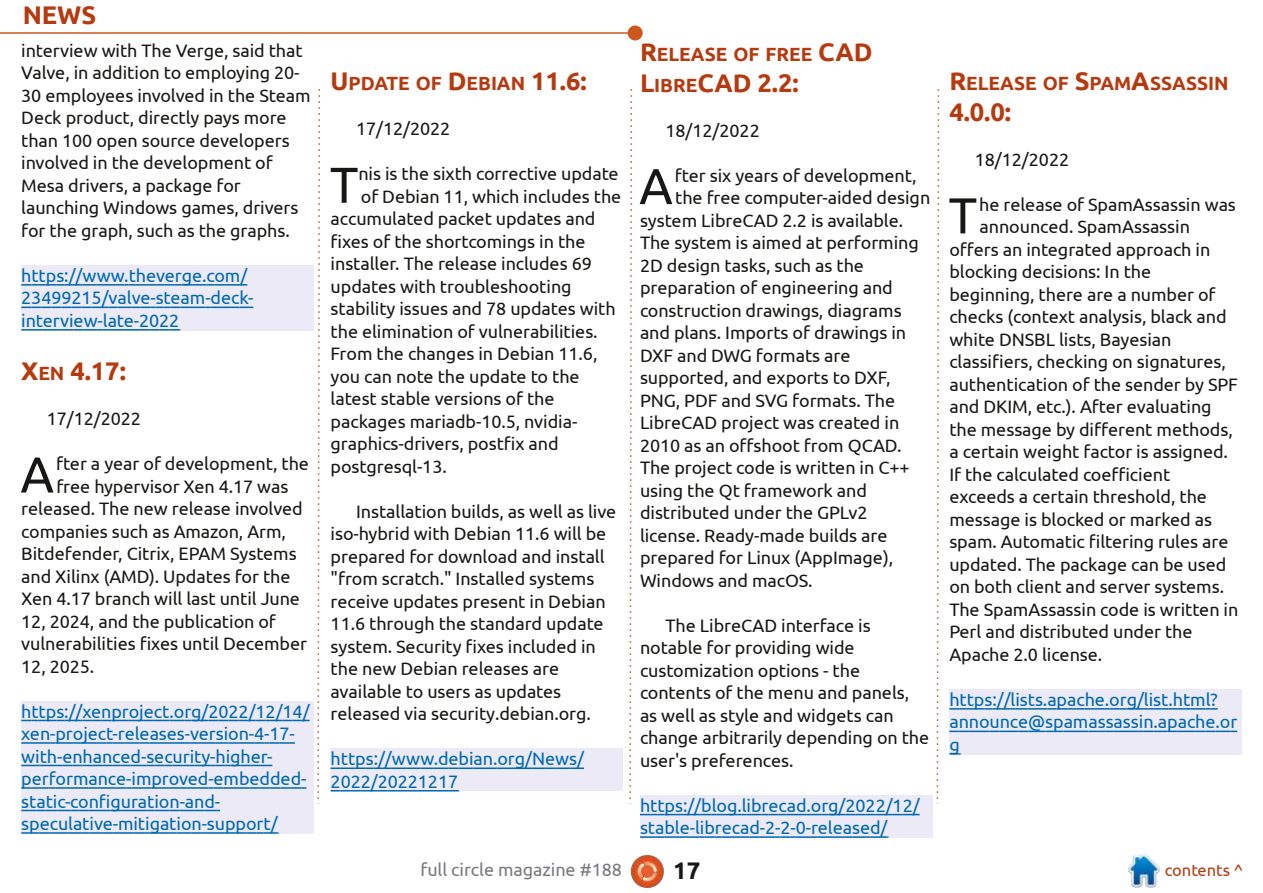
<style>
.page{position:relative;width:1263px;height:893px;background:#fff}
.page>*{position:absolute;margin:0;border:0;box-sizing:border-box;transform-origin:0 0}
.t1{font:50.4px "Ubuntu";color:#181715}
.t2{font:700 25.5px "Ubuntu";color:#b53a10}
.t3{font:700 24px "Ubuntu";color:#181715}
.t4{font:700 19.2px "Ubuntu";letter-spacing:-.005em;color:#b53a10}
.t5{font:18px/22.5px "Ubuntu";letter-spacing:-.005em;color:#181715}
.t6{font:18px/22.5px "Ubuntu";letter-spacing:-.005em;color:#0068b2}
.t7{font:18px "Ubuntu";letter-spacing:-.005em;color:#79797f}
.t8{font:16.5px "Ubuntu";letter-spacing:-.005em;color:#b53a10}
.s1{font-size:19.2px}
.s2{font-size:25.5px}
</style>
<div class="page">
<img style="left:631px;top:855px;width:33px;height:33px">
<img style="left:1128px;top:855px;width:32px;height:32px">
<hr style="left:0;top:32px;width:635px;height:2px;background:#cd581e">
<div style="left:628px;top:25px;width:15px;height:15px;background:#cd581e;border-radius:50%"></div>
<svg style="left:629px;top:89px;width:4px;height:715px"></svg>
<svg style="left:317px;top:89px;width:3px;height:715px"></svg>
<svg style="left:936px;top:89px;width:4px;height:715px"></svg>
<div style="left:21px;top:265px;width:293px;height:65px;background:#ebeaf6"></div>
<div style="left:21px;top:701px;width:293px;height:132px;background:#ebeaf6"></div>
<div style="left:331px;top:749px;width:292px;height:42px;background:#ebeaf6"></div>
<div style="left:640px;top:795px;width:292px;height:43px;background:#ebeaf6"></div>
<div style="left:949px;top:689px;width:293px;height:65px;background:#ebeaf6"></div>
<svg style="left:21px;top:284px;width:226px;height:2px"></svg>
<svg style="left:21px;top:307px;width:232px;height:1px"></svg>
<svg style="left:21px;top:329px;width:159px;height:2px"></svg>
<svg style="left:21px;top:720px;width:289px;height:1px"></svg>
<svg style="left:21px;top:742px;width:274px;height:2px"></svg>
<svg style="left:21px;top:765px;width:251px;height:1px"></svg>
<svg style="left:21px;top:787px;width:285px;height:2px"></svg>
<svg style="left:21px;top:810px;width:199px;height:1px"></svg>
<svg style="left:21px;top:832px;width:258px;height:2px"></svg>
<svg style="left:331px;top:767px;width:253px;height:2px"></svg>
<svg style="left:331px;top:790px;width:128px;height:1px"></svg>
<svg style="left:640px;top:814px;width:280px;height:1px"></svg>
<svg style="left:640px;top:836px;width:248px;height:2px"></svg>
<svg style="left:949px;top:708px;width:269px;height:2px"></svg>
<svg style="left:949px;top:731px;width:288px;height:1px"></svg>
<svg style="left:949px;top:753px;width:12px;height:2px"></svg>
<h2 class="t2" style="left:23px;top:0;width:75px">NEWS</h2>
<p class="t5" style="left:21px;top:39px;width:291px">interview with The Verge, said that<br>Valve, in addition to employing 20-<br>30 employees involved in the Steam<br>Deck product, directly pays more than 100 open source developers involved in the development of<br>Mesa drivers, a package for launching Windows games, drivers for the graph, such as the graphs.</p>
<p class="t6" style="left:21px;top:264px;width:234px">https://www.theverge.com/<br>23499215/valve-steam-deck&shy;interview-late-2022</p>
<h2 class="t2" style="left:21px;top:356px;width:106px">X<span class="s1">EN</span> 4.17:</h2>
<p class="t5" style="left:47px;top:407px;width:96px">17/12/2022</p>
<h1 class="t1" style="left:21px;top:446px;width:35px">A</h1>
<p class="t5" style="left:56px;top:452px;width:254px">fter a year of development, the</p>
<p class="t5" style="left:56px;top:475px;width:234px">free hypervisor Xen 4.17 was</p>
<p class="t5" style="left:21px;top:497px;width:283px">released. The new release involved</p>
<p class="t5" style="left:21px;top:520px;width:266px">companies such as Amazon, Arm,</p>
<p class="t5" style="left:21px;top:542px;width:277px">Bitdefender, Citrix, EPAM Systems</p>
<p class="t5" style="left:21px;top:565px;width:271px">and Xilinx (AMD). Updates for the</p>
<p class="t5" style="left:21px;top:587px;width:280px">Xen 4.17 branch will last until June</p>
<p class="t5" style="left:21px;top:610px;width:256px">12, 2024, and the publication of</p>
<p class="t5" style="left:21px;top:632px;width:287px">vulnerabilities fixes until December</p>
<p class="t5" style="left:21px;top:655px;width:75px">12, 2025.</p>
<p class="t6" style="left:21px;top:700px;width:290px">https://xenproject.org/2022/12/14/ xen-project-releases-version-4-17- with-enhanced-security-higher&shy;performance-improved-embedded&shy;static-configuration-and&shy;speculative-mitigation-support/</p>
<p class="t4" style="left:331px;top:72px;width:258px"><span class="s2">U</span>PDATE OF <span class="s2">D</span>EBIAN <span class="s2">11.6:</span></p>
<p class="t5" style="left:356px;top:117px;width:96px">17/12/2022</p>
<h1 class="t1" style="left:330px;top:156px;width:30px">T</h1>
<p class="t5" style="left:358px;top:162px;width:262px">nis is the sixth corrective update</p>
<p class="t5" style="left:361px;top:185px;width:262px">of Debian 11, which includes the</p>
<p class="t5" style="left:331px;top:207px;width:266px">accumulated packet updates and</p>
<p class="t5" style="left:331px;top:230px;width:256px">fixes of the shortcomings in the</p>
<p class="t5" style="left:331px;top:252px;width:263px">installer. The release includes 69</p>
<p class="t5" style="left:331px;top:275px;width:242px">updates with troubleshooting</p>
<p class="t5" style="left:331px;top:297px;width:287px">stability issues and 78 updates with</p>
<p class="t5" style="left:331px;top:320px;width:269px">the elimination of vulnerabilities.</p>
<p class="t5" style="left:331px;top:342px;width:268px">From the changes in Debian 11.6,</p>
<p class="t5" style="left:331px;top:365px;width:251px">you can note the update to the</p>
<p class="t5" style="left:331px;top:387px;width:225px">latest stable versions of the</p>
<p class="t5" style="left:331px;top:410px;width:248px">packages mariadb-10.5, nvidia-</p>
<p class="t5" style="left:331px;top:432px;width:230px">graphics-drivers, postfix and</p>
<p class="t5" style="left:331px;top:455px;width:118px">postgresql-13.</p>
<p class="t5" style="left:331px;top:500px;width:287px;text-indent:26px">Installation builds, as well as live iso-hybrid with Debian 11.6 will be prepared for download and install "from scratch." Installed systems receive updates present in Debian 11.6 through the standard update system. Security fixes included in the new Debian releases are available to users as updates released via security.debian.org.</p>
<p class="t6" style="left:331px;top:747px;width:255px">https://www.debian.org/News/<br>2022/20221217</p>
<p class="t4" style="left:640px;top:43px;width:234px"><span class="s2">R</span>ELEASE OF FREE <span class="s2">CAD</span></p>
<h2 class="t2" style="left:640px;top:68px;width:160px">L<span class="s1">IBRE</span>CAD 2.2:</h2>
<p class="t5" style="left:665px;top:119px;width:96px">18/12/2022</p>
<h1 class="t1" style="left:639px;top:157px;width:35px">A</h1>
<p class="t5" style="left:675px;top:164px;width:243px">fter six years of development,</p>
<p class="t5" style="left:675px;top:186px;width:257px">the free computer-aided design</p>
<p class="t5" style="left:640px;top:209px;width:265px">system LibreCAD 2.2 is available.</p>
<p class="t5" style="left:640px;top:231px;width:280px">The system is aimed at performing</p>
<p class="t5" style="left:640px;top:254px;width:225px">2D design tasks, such as the</p>
<p class="t5" style="left:640px;top:276px;width:254px">preparation of engineering and</p>
<p class="t5" style="left:640px;top:299px;width:263px">construction drawings, diagrams</p>
<p class="t5" style="left:640px;top:321px;width:268px">and plans. Imports of drawings in</p>
<p class="t5" style="left:640px;top:344px;width:212px">DXF and DWG formats are</p>
<p class="t5" style="left:640px;top:366px;width:252px">supported, and exports to DXF,</p>
<p class="t5" style="left:640px;top:389px;width:257px">PNG, PDF and SVG formats. The</p>
<p class="t5" style="left:640px;top:411px;width:261px">LibreCAD project was created in</p>
<p class="t5" style="left:640px;top:434px;width:263px">2010 as an offshoot from QCAD.</p>
<p class="t5" style="left:640px;top:456px;width:271px">The project code is written in C++</p>
<p class="t5" style="left:640px;top:479px;width:229px">using the Qt framework and</p>
<p class="t5" style="left:640px;top:501px;width:229px">distributed under the GPLv2</p>
<p class="t5" style="left:640px;top:524px;width:249px">license. Ready-made builds are</p>
<p class="t5" style="left:640px;top:546px;width:255px">prepared for Linux (AppImage),</p>
<p class="t5" style="left:640px;top:569px;width:174px">Windows and macOS.</p>
<p class="t5" style="left:640px;top:614px;width:291px;text-indent:26px">The LibreCAD interface is notable for providing wide customization options - the contents of the menu and panels, as well as style and widgets can change arbitrarily depending on the user's preferences.</p>
<p class="t6" style="left:640px;top:794px;width:281px">https://blog.librecad.org/2022/12/ stable-librecad-2-2-0-released/</p>
<p class="t4" style="left:949px;top:72px;width:281px"><span class="s2">R</span>ELEASE OF <span class="s2">S</span>PAM<span class="s2">A</span>SSASSIN</p>
<h2 class="t2" style="left:949px;top:97px;width:63px">4.0.0:</h2>
<p class="t5" style="left:975px;top:148px;width:96px">18/12/2022</p>
<h1 class="t1" style="left:949px;top:186px;width:30px">T</h1>
<p class="t5" style="left:979px;top:193px;width:258px">he release of SpamAssassin was</p>
<p class="t5" style="left:979px;top:215px;width:212px">announced. SpamAssassin</p>
<p class="t5" style="left:949px;top:238px;width:262px">offers an integrated approach in</p>
<p class="t5" style="left:949px;top:260px;width:203px">blocking decisions: In the</p>
<p class="t5" style="left:949px;top:283px;width:268px">beginning, there are a number of</p>
<p class="t5" style="left:949px;top:305px;width:279px">checks (context analysis, black and</p>
<p class="t5" style="left:949px;top:328px;width:224px">white DNSBL lists, Bayesian</p>
<p class="t5" style="left:949px;top:350px;width:278px">classifiers, checking on signatures,</p>
<p class="t5" style="left:949px;top:373px;width:290px">authentication of the sender by SPF</p>
<p class="t5" style="left:949px;top:395px;width:264px">and DKIM, etc.). After evaluating</p>
<p class="t5" style="left:949px;top:418px;width:285px">the message by different methods,</p>
<p class="t5" style="left:949px;top:440px;width:280px">a certain weight factor is assigned.</p>
<p class="t5" style="left:949px;top:463px;width:222px">If the calculated coefficient</p>
<p class="t5" style="left:949px;top:485px;width:259px">exceeds a certain threshold, the</p>
<p class="t5" style="left:949px;top:508px;width:264px">message is blocked or marked as</p>
<p class="t5" style="left:949px;top:530px;width:281px">spam. Automatic filtering rules are</p>
<p class="t5" style="left:949px;top:553px;width:279px">updated. The package can be used</p>
<p class="t5" style="left:949px;top:575px;width:276px">on both client and server systems.</p>
<p class="t5" style="left:949px;top:598px;width:291px">The SpamAssassin code is written in</p>
<p class="t5" style="left:949px;top:620px;width:245px">Perl and distributed under the</p>
<p class="t5" style="left:949px;top:643px;width:154px">Apache 2.0 license.</p>
<p class="t6" style="left:949px;top:688px;width:289px">https://lists.apache.org/list.html? announce@spamassassin.apache.or g</p>
<p class="t7" style="left:420px;top:859px;width:203px">full circle magazine #188</p>
<h3 class="t3" style="left:673px;top:857px;width:29px">17</h3>
<p class="t8" style="left:1165px;top:860px;width:80px">contents ^</p>
</div>
